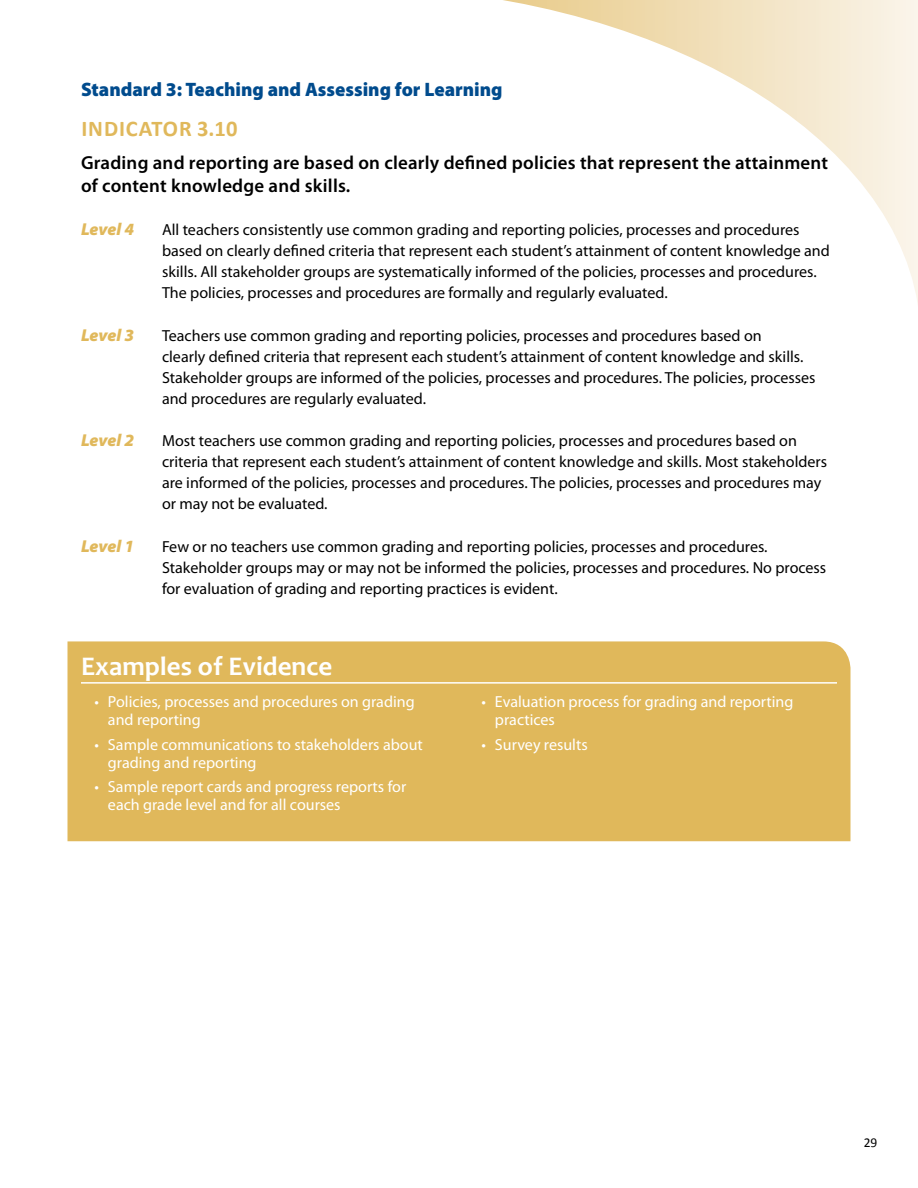
<style>
.page{position:relative;width:918px;height:1188px;background:#fff}
.page>*{position:absolute;margin:0;border:0;box-sizing:border-box;transform-origin:0 0}
.t1{font:700 27px "Candara";color:#fff}
.t2{font:700 22.5px "Calibri";letter-spacing:.04em;color:#e0b85b}
.t3{font:900 19.5px "Myriad Pro";color:#004b8d}
.t4{font:600 18.9px/23.2px "Myriad Pro";letter-spacing:.01em;color:#000}
.t5{font:italic 900 17.25px "Myriad Pro";letter-spacing:-.01em;color:#e0b85b}
.t6{font:16.05px/21px "Myriad Pro";color:#000}
.t7{font:16.05px/18px "Myriad Pro";color:#fff}
.t8{font:13.5px "Calibri";color:#000}
</style>
<div class="page">
<svg style="left:503px;top:0;width:415px;height:303px"></svg>
<div style="left:68px;top:641px;width:782px;height:200px;background:#e0b85b"></div>
<hr style="left:81px;top:682px;width:756px;height:2px;background:#fff">
<p class="t3" style="left:81px;top:76px;width:423px">Standard 3: Teaching and Assessing for Learning</p>
<p class="t2" style="left:81px;top:115px;width:157px">INDICATOR 3.10</p>
<p class="t4" style="left:81px;top:151px;width:749px">Grading and reporting are based on clearly defned policies that represent the attainment of content knowledge and skills.</p>
<p class="t5" style="left:81px;top:218px;width:55px">Level 4</p>
<p class="t6" style="left:162px;top:219px;width:669px">All teachers consistently use common grading and reporting policies, processes and procedures based on clearly defned criteria that represent each student’s attainment of content knowledge and skills. All stakeholder groups are systematically informed of the policies, processes and procedures.<br>The policies, processes and procedures are formally and regularly evaluated.</p>
<p class="t5" style="left:81px;top:323px;width:55px">Level 3</p>
<p class="t6" style="left:162px;top:324px;width:655px">Teachers use common grading and reporting policies, processes and procedures based on<br>clearly defned criteria that represent each student’s attainment of content knowledge and skills.<br>Stakeholder groups are informed of the policies, processes and procedures. The policies, processes and procedures are regularly evaluated.</p>
<p class="t5" style="left:81px;top:429px;width:55px">Level 2</p>
<p class="t6" style="left:162px;top:430px;width:667px">Most teachers use common grading and reporting policies, processes and procedures based on criteria that represent each student’s attainment of content knowledge and skills. Most stakeholders are informed of the policies, processes and procedures. The policies, processes and procedures may or may not be evaluated.</p>
<p class="t5" style="left:81px;top:534px;width:55px">Level 1</p>
<p class="t6" style="left:162px;top:536px;width:666px">Few or no teachers use common grading and reporting policies, processes and procedures.<br>Stakeholder groups may or may not be informed the policies, processes and procedures. No process for evaluation of grading and reporting practices is evident.</p>
<p class="t1" style="left:81px;top:650px;width:253px">Examples of Evidence</p>
<p class="t7" style="left:108px;top:692px;width:308px;text-indent:-13px">• Policies, processes and procedures on grading and reporting</p>
<p class="t7" style="left:108px;top:735px;width:316px;text-indent:-13px">• Sample communications to stakeholders about grading and reporting</p>
<p class="t7" style="left:108px;top:778px;width:300px;text-indent:-13px">• Sample report cards and progress reports for each grade level and for all courses</p>
<p class="t7" style="left:495px;top:692px;width:300px;text-indent:-13px">• Evaluation process for grading and reporting practices</p>
<p class="t7" style="left:481px;top:735px;width:108px">• Survey results</p>
<p class="t8" style="left:864px;top:1134px;width:15px">29</p>
</div>
